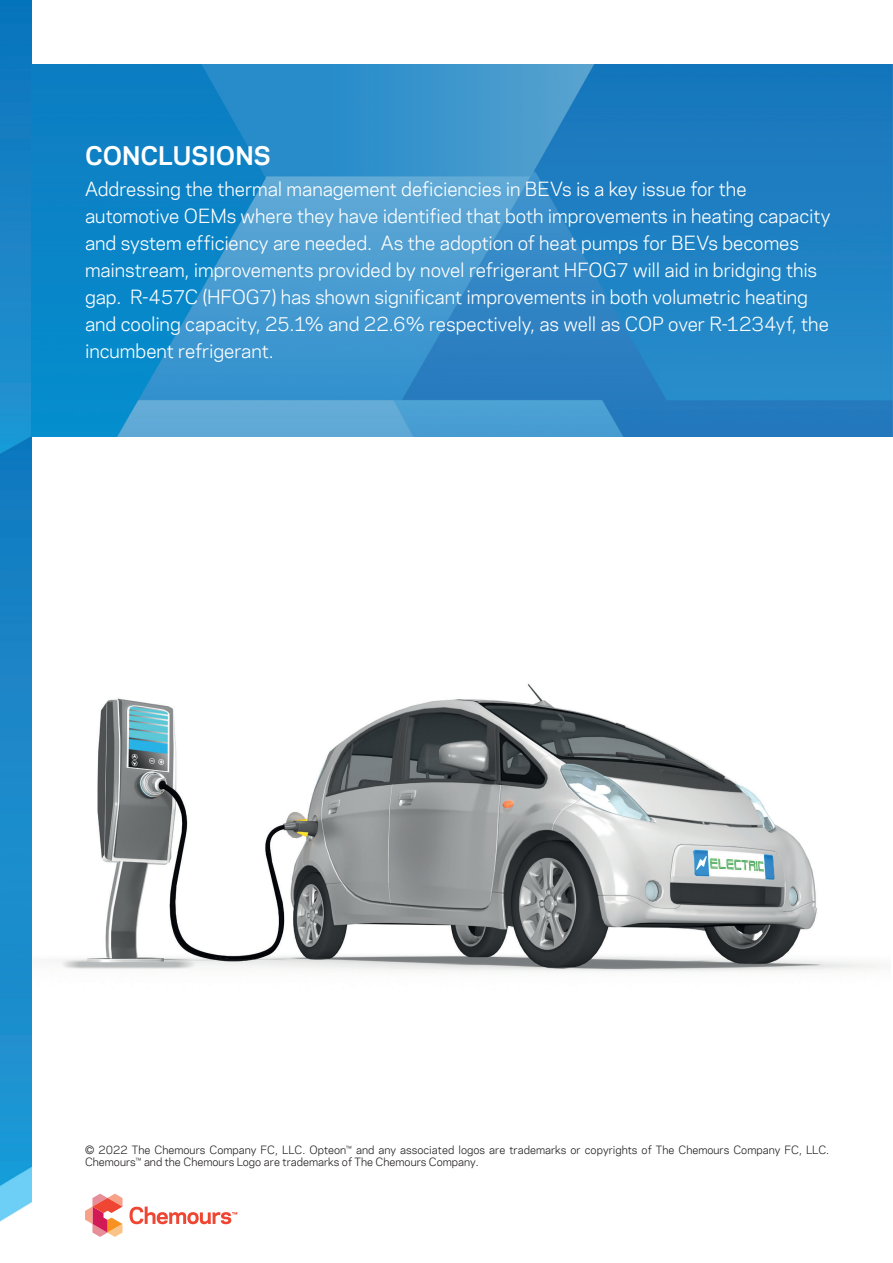
<style>
.page{position:relative;width:893px;height:1263px;background:#fff}
.page>*{position:absolute;margin:0;border:0;box-sizing:border-box;transform-origin:0 0}
.t1{font:700 24px "Chemours Sans";letter-spacing:-.005em;color:#fff}
.t2{font:18px/27px "Chemours Sans";letter-spacing:-.005em;color:#fff}
.t3{font:10.5px/12.6px "Chemours Sans";color:#231f20}
</style>
<div class="page">
<svg style="left:85px;top:1194px;width:38px;height:43px"></svg>
<svg style="left:130px;top:1206px;width:107px;height:18px"></svg>
<img style="left:49px;top:684px;width:833px;height:288px">
<img style="left:0;top:0;width:32px;height:1222px">
<img style="left:32px;top:65px;width:861px;height:372px">
<h1 class="t1" style="left:85px;top:137px;width:187px">CONCLUSIONS</h1>
<p class="t2" style="left:85px;top:175px;width:747px">Addressing the thermal management deficiencies in BEVs is a key issue for the automotive OEMs where they have identified that both improvements in heating capacity and system efficiency are needed. As the adoption of heat pumps for BEVs becomes mainstream, improvements provided by novel refrigerant HFOG7 will aid in bridging this gap. R-457C (HFOG7) has shown significant improvements in both volumetric heating and cooling capacity, 25.1% and 22.6% respectively, as well as COP over R-1234yf, the incumbent refrigerant.</p>
<p class="t3" style="left:85px;top:1143px;width:746px">© 2022 The Chemours Company FC, LLC. Opteon™ and any associated logos are trademarks or copyrights of The Chemours Company FC, LLC.<br>Chemours™ and the Chemours Logo are trademarks of The Chemours Company.</p>
</div>
